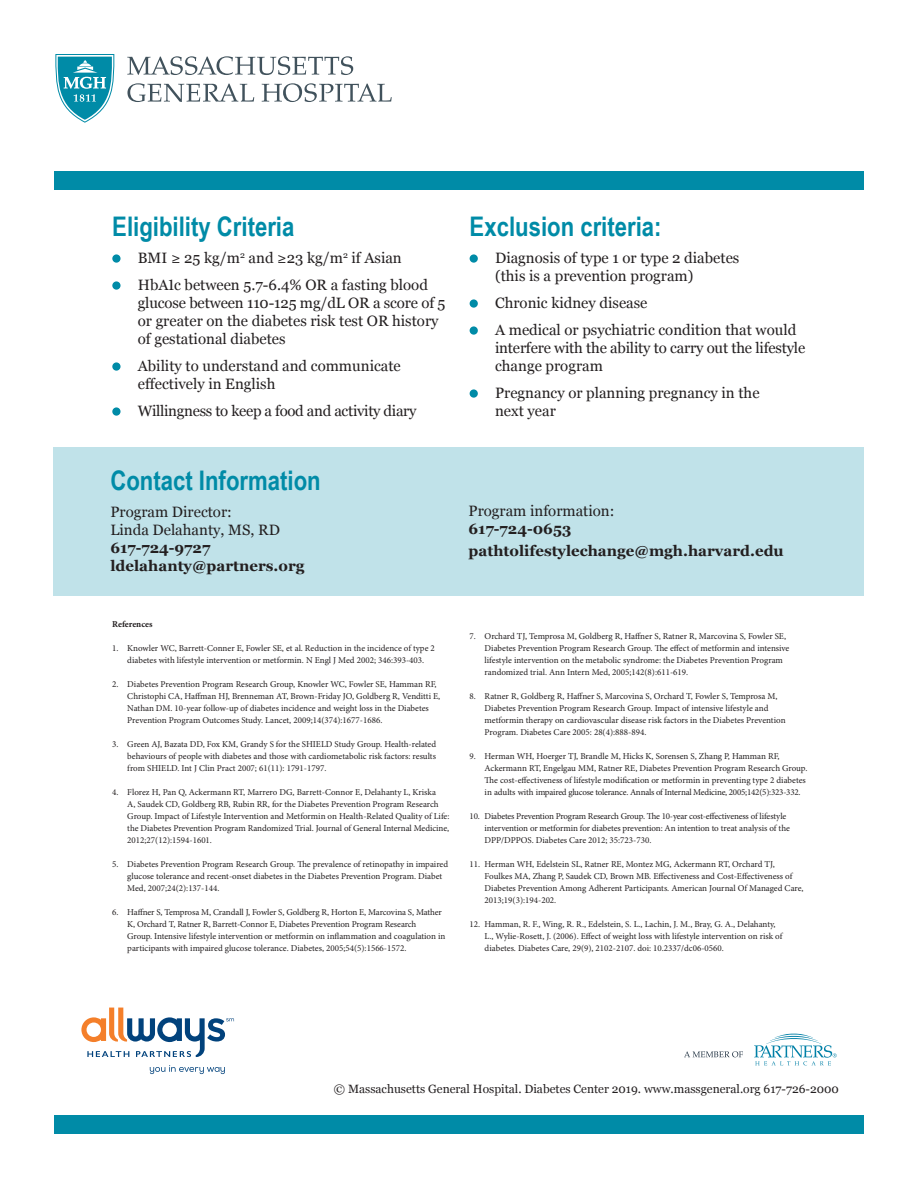
<style>
.page{position:relative;width:918px;height:1188px;background:#fff}
.page>*{position:absolute;margin:0;border:0;box-sizing:border-box;transform-origin:0 0}
.t1{font:700 27px "Arial Narrow";color:#008ba7}
.t2{font:15px/18px "Georgia";color:#231f20}
.t3{font:700 15px "Georgia";color:#231f20}
.t4{font:15px "Georgia";letter-spacing:-.02em;color:#231f20}
.t5{font:12px "Georgia";color:#231f20}
.t6{font:9px/12px "Minion Pro";letter-spacing:-.005em;color:#231f20}
.t7{font:700 9px "Minion Pro";letter-spacing:-.005em;color:#231f20}
.s1{font-family:"Minion Pro";font-weight:500;font-size:16.5px}
</style>
<div class="page">
<div style="left:54px;top:171px;width:810px;height:19px;background:#008ba7"></div>
<svg style="left:55px;top:54px;width:59px;height:69px"></svg>
<svg style="left:127px;top:83px;width:127px;height:19px"></svg>
<svg style="left:262px;top:83px;width:130px;height:19px"></svg>
<svg style="left:127px;top:56px;width:226px;height:19px"></svg>
<svg style="left:754px;top:1034px;width:83px;height:31px"></svg>
<svg style="left:684px;top:1051px;width:59px;height:6px"></svg>
<svg style="left:150px;top:1065px;width:75px;height:9px"></svg>
<svg style="left:81px;top:1008px;width:153px;height:49px"></svg>
<div style="left:54px;top:1115px;width:810px;height:19px;background:#008ba7"></div>
<div style="left:112px;top:254px;width:9px;height:9px;background:#008ba7;border-radius:50%"></div>
<div style="left:112px;top:281px;width:9px;height:9px;background:#008ba7;border-radius:50%"></div>
<div style="left:112px;top:362px;width:9px;height:9px;background:#008ba7;border-radius:50%"></div>
<div style="left:112px;top:407px;width:9px;height:9px;background:#008ba7;border-radius:50%"></div>
<div style="left:470px;top:254px;width:8px;height:9px;background:#008ba7;border-radius:50%"></div>
<div style="left:470px;top:299px;width:8px;height:9px;background:#008ba7;border-radius:50%"></div>
<div style="left:470px;top:326px;width:8px;height:9px;background:#008ba7;border-radius:50%"></div>
<div style="left:470px;top:389px;width:8px;height:9px;background:#008ba7;border-radius:50%"></div>
<div style="left:54px;top:448px;width:810px;height:148px;background:#c0e2e9"></div>
<p class="t1" style="left:112px;top:206px;width:184px">Eligibility Criteria</p>
<p class="t2" style="left:138px;top:248px;width:266px">BMI ≥ 25 kg/m<sup>2</sup> and ≥23 kg/m<sup>2</sup> if Asian</p>
<p class="t2" style="left:138px;top:275px;width:309px">HbA<span class="s1">1</span>c between 5.7-6.4% OR a fasting blood glucose between 110-125 mg/dL OR a score of 5 or greater on the diabetes risk test OR history of gestational diabetes</p>
<p class="t2" style="left:138px;top:356px;width:265px">Ability to understand and communicate effectively in English</p>
<p class="t4" style="left:138px;top:402px;width:280px">Willingness to keep a food and activity diary</p>
<p class="t1" style="left:470px;top:206px;width:193px">Exclusion criteria:</p>
<p class="t2" style="left:495px;top:248px;width:246px">Diagnosis of type 1 or type 2 diabetes (this is a prevention program)</p>
<p class="t2" style="left:495px;top:293px;width:154px">Chronic kidney disease</p>
<p class="t2" style="left:495px;top:320px;width:312px">A medical or psychiatric condition that would interfere with the ability to carry out the lifestyle change program</p>
<p class="t2" style="left:495px;top:383px;width:266px">Pregnancy or planning pregnancy in the next year</p>
<p class="t1" style="left:110px;top:460px;width:212px">Contact Information</p>
<p class="t2" style="left:110px;top:503px;width:123px">Program Director:</p>
<p class="t2" style="left:110px;top:521px;width:171px">Linda Delahanty, MS, RD</p>
<p class="t3" style="left:110px;top:539px;width:101px">617-724-9727</p>
<p class="t3" style="left:110px;top:557px;width:196px">ldelahanty@partners.org</p>
<p class="t7" style="left:112px;top:618px;width:42px">References</p>
<p class="t6" style="left:112px;top:642px;width:324px;text-align:center">1. Knowler WC, Barrett-Conner E, Fowler SE, et al. Reduction in the incidence of type 2 diabetes with lifestyle intervention or metformin. N Engl J Med 2002; 346:393-403.</p>
<p class="t6" style="left:127px;top:678px;width:315px;text-indent:-15px">2. Diabetes Prevention Program Research Group, Knowler WC, Fowler SE, Hamman RF, Christophi CA, Haffman HJ, Brenneman AT, Brown-Friday JO, Goldberg R, Venditti E, Nathan DM. 10-year follow-up of diabetes incidence and weight loss in the Diabetes Prevention Program Outcomes Study. Lancet, 2009;14(374):1677-1686.</p>
<p class="t6" style="left:127px;top:738px;width:310px;text-align:justify;text-indent:-15px">3. Green AJ, Bazata DD, Fox KM, Grandy S for the SHIELD Study Group. Health-related behaviours of people with diabetes and those with cardiometabolic risk factors: results from SHIELD. Int J Clin Pract 2007; 61(11): 1791-1797.</p>
<p class="t6" style="left:127px;top:786px;width:324px;text-indent:-15px">4. Florez H, Pan Q, Ackermann RT, Marrero DG, Barrett-Connor E, Delahanty L, Kriska<br>A, Saudek CD, Goldberg RB, Rubin RR, for the Diabetes Prevention Program Research<br>Group. Impact of Lifestyle Intervention and Metformin on Health-Related Quality of Life:</p>
<p class="t6" style="left:127px;top:822px;width:323px">the Diabetes Prevention Program Randomized Trial. Journal of General Internal Medicine,<br>2012;27(12):1594-1601.</p>
<p class="t6" style="left:127px;top:858px;width:322px;text-indent:-15px">5. Diabetes Prevention Program Research Group. The prevalence of retinopathy in impaired glucose tolerance and recent-onset diabetes in the Diabetes Prevention Program. Diabet<br>Med, 2007;24(2):137-144.</p>
<p class="t6" style="left:127px;top:906px;width:320px;text-indent:-15px">6. Haffner S, Temprosa M, Crandall J, Fowler S, Goldberg R, Horton E, Marcovina S, Mather K, Orchard T, Ratner R, Barrett-Connor E, Diabetes Prevention Program Research<br>Group. Intensive lifestyle intervention or metformin on inflammation and coagulation in participants with impaired glucose tolerance. Diabetes, 2005;54(5):1566-1572.</p>
<p class="t2" style="left:469px;top:502px;width:147px">Program information:</p>
<p class="t3" style="left:469px;top:520px;width:104px">617-724-0653</p>
<p class="t3" style="left:469px;top:542px;width:317px">pathtolifestylechange@mgh.harvard.edu</p>
<p class="t6" style="left:485px;top:630px;width:306px;text-indent:-15px">7. Orchard TJ, Temprosa M, Goldberg R, Haffner S, Ratner R, Marcovina S, Fowler SE, Diabetes Prevention Program Research Group. The effect of metformin and intensive lifestyle intervention on the metabolic syndrome: the Diabetes Prevention Program randomized trial. Ann Intern Med, 2005;142(8):611-619.</p>
<p class="t6" style="left:485px;top:690px;width:302px;text-indent:-15px">8. Ratner R, Goldberg R, Haffner S, Marcovina S, Orchard T, Fowler S, Temprosa M, Diabetes Prevention Program Research Group. Impact of intensive lifestyle and metformin therapy on cardiovascular disease risk factors in the Diabetes Prevention Program. Diabetes Care 2005: 28(4):888-894.</p>
<p class="t6" style="left:485px;top:750px;width:324px;text-indent:-15px">9. Herman WH, Hoerger TJ, Brandle M, Hicks K, Sorensen S, Zhang P, Hamman RF, Ackermann RT, Engelgau MM, Ratner RE, Diabetes Prevention Program Research Group.<br>The cost-effectiveness of lifestyle modification or metformin in preventing type 2 diabetes in adults with impaired glucose tolerance. Annals of Internal Medicine, 2005;142(5):323-332.</p>
<p class="t6" style="left:485px;top:810px;width:307px;text-indent:-15px">10. Diabetes Prevention Program Research Group. The 10-year cost-effectiveness of lifestyle intervention or metformin for diabetes prevention: An intention to treat analysis of the<br>DPP/DPPOS. Diabetes Care 2012; 35:723-730.</p>
<p class="t6" style="left:485px;top:858px;width:321px;text-indent:-15px">11. Herman WH, Edelstein SL, Ratner RE, Montez MG, Ackermann RT, Orchard TJ, Foulkes MA, Zhang P, Saudek CD, Brown MB. Effectiveness and Cost-Effectiveness of Diabetes Prevention Among Adherent Participants. American Journal Of Managed Care, 2013;19(3):194-202.</p>
<p class="t6" style="left:485px;top:918px;width:299px;text-indent:-15px">12. Hamman, R. F., Wing, R. R., Edelstein, S. L., Lachin, J. M., Bray, G. A., Delahanty,<br>L., Wylie-Rosett, J. (2006). Effect of weight loss with lifestyle intervention on risk of diabetes. Diabetes Care, 29(9), 2102-2107. doi: 10.2337/dc06-0560.</p>
<p class="t5" style="left:334px;top:1082px;width:507px">© Massachusetts General Hospital. Diabetes Center 2019. www.massgeneral.org 617-726-2000</p>
</div>
